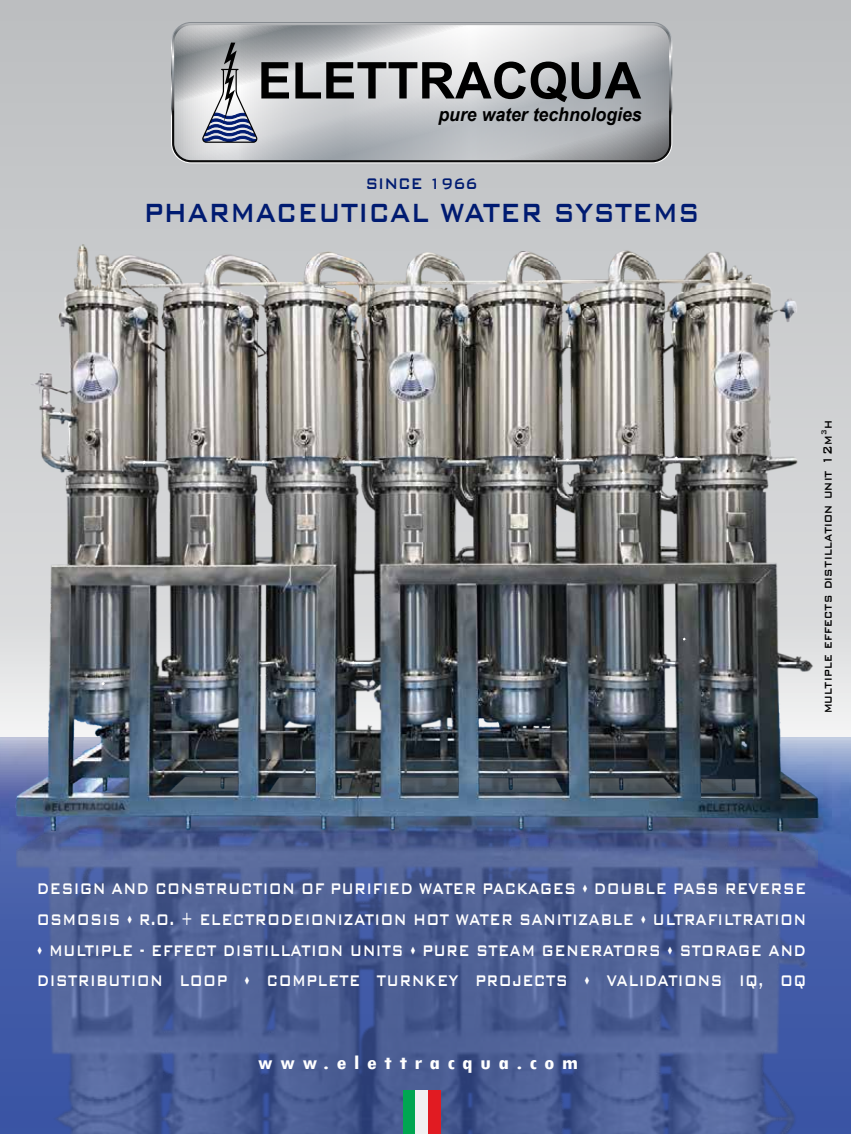
<style>
.page{position:relative;width:851px;height:1134px;background:#fff}
.page>*{position:absolute;margin:0;border:0;box-sizing:border-box;transform-origin:0 0}
.t1{font:700 50.7px "Arial";color:#000}
.t2{font:500 35.25px "Bank Gothic BT";color:#001b71;scale:.77 1}
.t3{font:500 20.55px/30.8px "Bank Gothic BT";letter-spacing:.025em;color:#fff;scale:.72 1}
.t4{font:700 condensed 20.55px "Tw Cen";letter-spacing:.3em;color:#fff;scale:1.2 1}
.t5{font:500 20.55px "Bank Gothic BT";color:#001b71;scale:.77 1}
.t6{font:italic 700 19.05px "Arial Narrow";color:#000;scale:1.13 1}
.t7{font:500 16.2px "Bank Gothic BT";letter-spacing:.025em;color:#000;scale:.77 1}
</style>
<div class="page">
<img style="left:16px;top:1119px;width:801px;height:15px">
<div style="left:403px;top:1119px;width:12px;height:15px;background:#00a651"></div>
<div style="left:415px;top:1119px;width:13px;height:15px;background:#f1f1f2"></div>
<div style="left:428px;top:1119px;width:12px;height:15px;background:#e11b22"></div>
<svg style="left:0;top:854px;width:850px;height:265px;background:#4b5f97"></svg>
<div style="left:0;top:16px;width:850px;height:755px;background:#c4c6c8"></div>
<img style="left:0;top:244px;width:850px;height:610px">
<svg style="left:39px;top:395px;width:16px;height:15px"></svg>
<svg style="left:616px;top:278px;width:16px;height:16px"></svg>
<svg style="left:410px;top:469px;width:15px;height:15px"></svg>
<svg style="left:615px;top:465px;width:15px;height:16px"></svg>
<svg style="left:136px;top:455px;width:16px;height:15px"></svg>
<svg style="left:95px;top:676px;width:16px;height:15px"></svg>
<svg style="left:511px;top:468px;width:16px;height:15px"></svg>
<svg style="left:345px;top:655px;width:16px;height:15px"></svg>
<svg style="left:255px;top:454px;width:16px;height:15px"></svg>
<svg style="left:352px;top:455px;width:16px;height:15px"></svg>
<svg style="left:459px;top:454px;width:16px;height:16px"></svg>
<svg style="left:559px;top:452px;width:16px;height:16px"></svg>
<svg style="left:668px;top:450px;width:16px;height:16px"></svg>
<svg style="left:206px;top:255px;width:15px;height:16px"></svg>
<svg style="left:304px;top:256px;width:15px;height:16px"></svg>
<svg style="left:404px;top:257px;width:15px;height:15px"></svg>
<svg style="left:172px;top:23px;width:499px;height:139px"></svg>
<svg style="left:174px;top:25px;width:495px;height:135px"></svg>
<svg style="left:201px;top:43px;width:57px;height:100px;background:#a4a8b3"></svg>
<div style="left:403px;top:1090px;width:12px;height:29px;background:#00a651"></div>
<div style="left:415px;top:1090px;width:13px;height:29px;background:#f1f1f2"></div>
<div style="left:428px;top:1090px;width:12px;height:29px;background:#e11b22"></div>
<svg style="left:677px;top:632px;width:13px;height:14px"></svg>
<svg style="left:0;top:1119px;width:7px;height:3px"></svg>
<svg style="left:846px;top:1119px;width:4px;height:3px"></svg>
<svg style="left:0;top:1130px;width:7px;height:4px"></svg>
<div style="left:0;top:0;width:850px;height:16px;background:#bcbec0"></div>
<h1 class="t1" style="left:258px;top:47px;width:385px">ELETTRACQUA</h1>
<p class="t6" style="left:438px;top:103px;width:181px">pure water technologies</p>
<p class="t5" style="left:365px;top:172px;width:147px">SINCE 1966</p>
<h2 class="t2" style="left:143px;top:193px;width:724px">PHARMACEUTICAL WATER SYSTEMS</h2>
<p class="t7" style="left:818px;top:713px;width:382px;rotate:-90deg">multiple effects distillation unit 12m<sup>3</sup>h</p>
<p class="t3" style="left:37px;top:873px;width:1070px">DESIGN AND CONSTRUCTION OF PURIFIED WATER PACKAGES • DOUBLE PASS REVERSE<br>OSMOSIS • R.O. + ELECTRODEIONIZATION HOT WATER SANITIZABLE • ULTRAFILTRATION</p>
<p class="t3" style="left:37px;top:934px;width:1070px">• MULTIPLE - EFFECT DISTILLATION UNITS • PURE STEAM GENERATORS • STORAGE AND<br>DISTRIBUTION LOOP • COMPLETE TURNKEY PROJECTS • VALIDATIONS IQ, OQ</p>
<p class="t4" style="left:258px;top:1050px;width:268px">www.elettracqua.com</p>
</div>
